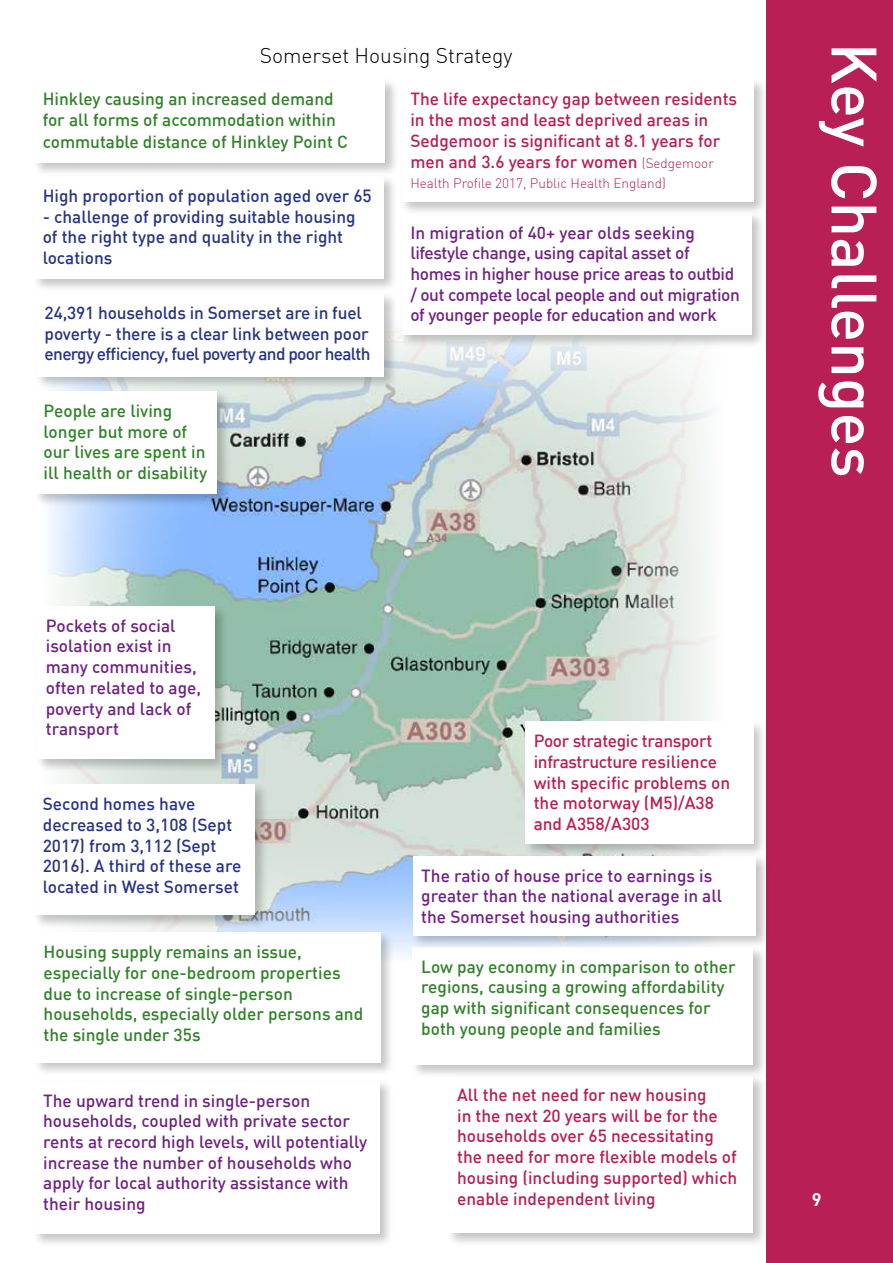
<style>
.page{position:relative;width:893px;height:1263px;background:#fff}
.page>*{position:absolute;margin:0;border:0;box-sizing:border-box;transform-origin:0 0}
.t1{font:500 63px "DIN";color:#fff}
.t2{font:300 21px "DIN";color:#000}
.t3{font:700 18px "DIN";color:#fff}
.t4{font:500 17.25px/20.7px "DIN";color:#32822a}
.t5{font:500 17.25px/20.7px "DIN";color:#b81f55}
.t6{font:500 17.25px/20.7px "DIN";color:#702283}
.t7{font:500 17.25px/20.7px "DIN";color:#283583}
.t8{font:500 17.25px/20.7px "DIN";letter-spacing:-.02em;color:#702283}
.t9{font:300 13.5px "DIN";color:#b81f55}
.s1{font-weight:300;font-size:13.5px}
</style>
<div class="page">
<div style="left:766px;top:0;width:127px;height:1263px;background:#b81f55"></div>
<img style="left:49px;top:331px;width:664px;height:625px">
<div style="left:32px;top:174px;width:366px;height:119px;background:#000;opacity:.23"></div>
<div style="left:34px;top:176px;width:350px;height:103px;background:#fff"></div>
<div style="left:32px;top:77px;width:367px;height:100px;background:#000;opacity:.23"></div>
<div style="left:34px;top:80px;width:351px;height:83px;background:#fff"></div>
<div style="left:400px;top:211px;width:366px;height:138px;background:#000;opacity:.23"></div>
<div style="left:402px;top:213px;width:350px;height:122px;background:#fff"></div>
<div style="left:400px;top:77px;width:367px;height:139px;background:#000;opacity:.23"></div>
<div style="left:402px;top:80px;width:351px;height:122px;background:#fff"></div>
<div style="left:33px;top:389px;width:198px;height:119px;background:#000;opacity:.23"></div>
<div style="left:35px;top:391px;width:182px;height:102px;background:#fff"></div>
<div style="left:447px;top:1073px;width:320px;height:174px;background:#000;opacity:.23"></div>
<div style="left:449px;top:1075px;width:304px;height:158px;background:#fff"></div>
<div style="left:32px;top:782px;width:237px;height:147px;background:#000;opacity:.23"></div>
<div style="left:34px;top:784px;width:221px;height:131px;background:#fff"></div>
<div style="left:411px;top:945px;width:357px;height:134px;background:#000;opacity:.23"></div>
<div style="left:413px;top:947px;width:340px;height:117px;background:#fff"></div>
<div style="left:33px;top:930px;width:362px;height:147px;background:#000;opacity:.23"></div>
<div style="left:35px;top:932px;width:346px;height:130px;background:#fff"></div>
<div style="left:411px;top:853px;width:359px;height:97px;background:#000;opacity:.23"></div>
<div style="left:413px;top:856px;width:342px;height:79px;background:#fff"></div>
<div style="left:523px;top:719px;width:244px;height:139px;background:#000;opacity:.23"></div>
<div style="left:525px;top:721px;width:228px;height:122px;background:#fff"></div>
<div style="left:33px;top:1078px;width:361px;height:170px;background:#000;opacity:.23"></div>
<div style="left:35px;top:1081px;width:345px;height:153px;background:#fff"></div>
<div style="left:35px;top:604px;width:194px;height:169px;background:#000;opacity:.23"></div>
<div style="left:37px;top:606px;width:178px;height:153px;background:#fff"></div>
<div style="left:34px;top:291px;width:364px;height:100px;background:#000;opacity:.23"></div>
<div style="left:36px;top:293px;width:348px;height:83px;background:#fff"></div>
<p class="t2" style="left:260px;top:43px;width:254px">Somerset Housing Strategy</p>
<p class="t4" style="left:43px;top:88px;width:307px;line-height:21.1px">Hinkley causing an increased demand for all forms of accommodation within commutable distance of Hinkley Point C</p>
<p class="t7" style="left:43px;top:185px;width:331px">High proportion of population aged over 65</p>
<p class="t7" style="left:43px;top:206px;width:315px">- challenge of providing suitable housing of the right type and quality in the right locations</p>
<p class="t7" style="left:45px;top:302px;width:327px">24,391 households in Somerset are in fuel poverty - there is a clear link between poor energy efficiency, fuel poverty and poor health</p>
<p class="t4" style="left:44px;top:400px;width:165px">People are living longer but more of our lives are spent in ill health or disability</p>
<p class="t5" style="left:410px;top:88px;width:328px">The life expectancy gap between residents in the most and least deprived areas in Sedgemoor is significant at 8.1 years for men and 3.6 years for women <span class="s1">(Sedgemoor</span></p>
<p class="t9" style="left:410px;top:175px;width:257px">Health Profile 2017, Public Health England)</p>
<p class="t8" style="left:410px;top:221px;width:331px">In migration of 40+ year olds seeking lifestyle change, using capital asset of homes in higher house price areas to outbid / out compete local people and out migration of younger people for education and work</p>
<p class="t6" style="left:46px;top:615px;width:157px">Pockets of social isolation exist in many communities, often related to age, poverty and lack of transport</p>
<p class="t7" style="left:43px;top:793px;width:200px">Second homes have decreased to 3,108 (Sept<br>2017) from 3,112 (Sept<br>2016). A third of these are located in West Somerset</p>
<p class="t4" style="left:44px;top:941px;width:321px">Housing supply remains an issue, especially for one-bedroom properties due to increase of single-person households, especially older persons and the single under 35s</p>
<p class="t6" style="left:43px;top:1089px;width:325px">The upward trend in single-person households, coupled with private sector rents at record high levels, will potentially increase the number of households who apply for local authority assistance with their housing</p>
<p class="t5" style="left:534px;top:730px;width:198px">Poor strategic transport infrastructure resilience with specific problems on the motorway (M5)/A38 and A358/A303</p>
<p class="t6" style="left:421px;top:864px;width:302px">The ratio of house price to earnings is greater than the national average in all the Somerset housing authorities</p>
<p class="t4" style="left:421px;top:956px;width:316px">Low pay economy in comparison to other regions, causing a growing affordability gap with significant consequences for both young people and families</p>
<p class="t5" style="left:457px;top:1084px;width:282px">All the net need for new housing<br>in the next 20 years will be for the households over 65 necessitating the need for more flexible models of housing (including supported) which enable independent living</p>
<h1 class="t1" style="left:894px;top:43px;width:437px;rotate:90deg">Key Challenges</h1>
<p class="t3" style="left:812px;top:1188px;width:11px">9</p>
</div>
